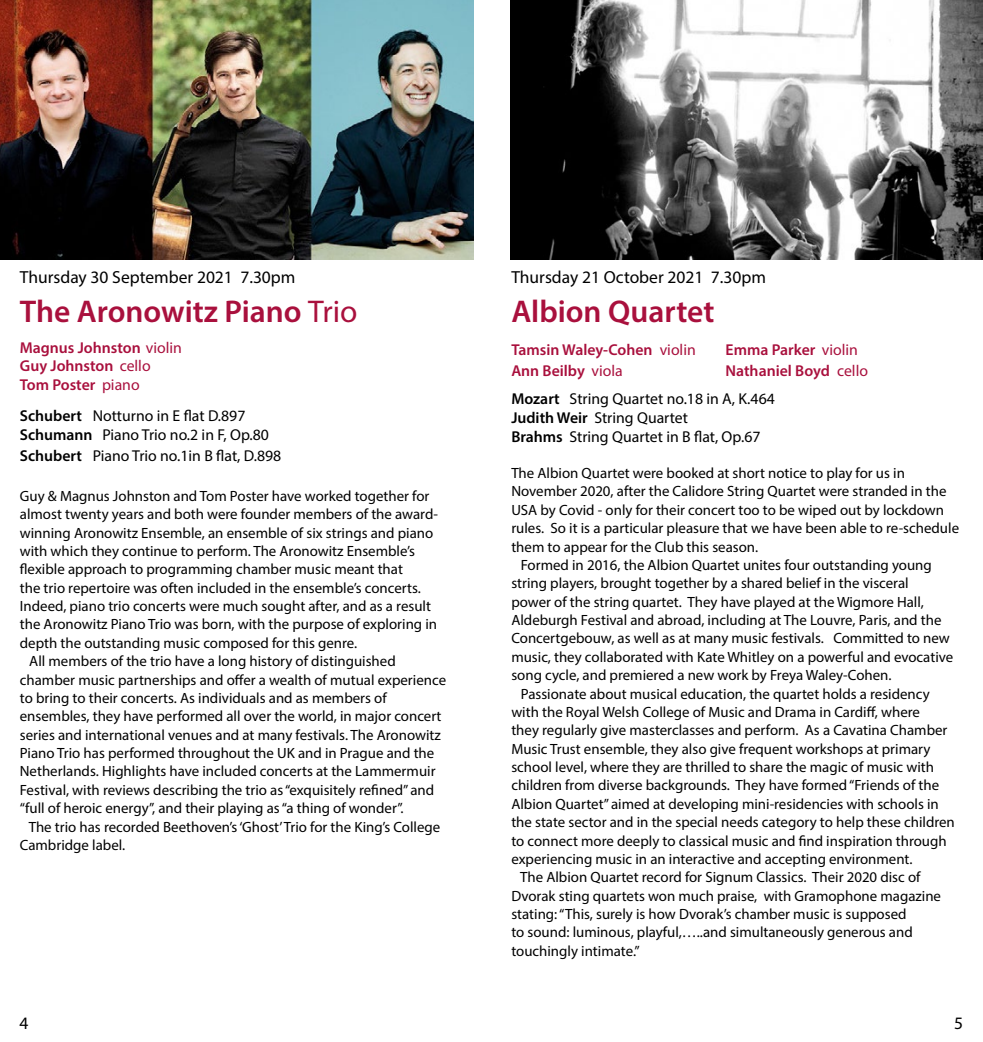
<style>
.page{position:relative;width:983px;height:1042px;background:#fff}
.page>*{position:absolute;margin:0;border:0;box-sizing:border-box;transform-origin:0 0}
.t1{font:600 31.5px "Myriad Pro";color:#a9103d}
.t2{font:17.5px "Myriad Pro";color:#000}
.t3{font:15.75px/19.2px "Myriad Pro";color:#000}
.t4{font:600 15.75px/18.2px "Myriad Pro";color:#a9103d}
.t5{font:14.88px "Myriad Pro";color:#000}
.s1{font-weight:400}
.s2{font-weight:600}
.s3{font-weight:600;color:#a9103d}
.s4{color:#a9103d}
</style>
<div class="page">
<img style="left:0;top:0;width:473px;height:259px">
<img style="left:511px;top:0;width:471px;height:259px">
<p class="t2" style="left:20px;top:266px;width:277px">Thursday 30 September 2021 7.30pm</p>
<h1 class="t1" style="left:20px;top:291px;width:339px">The Aronowitz Piano <span class="s1">Trio</span></h1>
<p class="t4" style="left:20px;top:338px;width:164px">Magnus Johnston <span class="s1">violin<br></span>Guy Johnston <span class="s1">cello<br></span>Tom Poster <span class="s1">piano</span></p>
<p class="t3" style="left:20px;top:406px;width:251px"><span class="s2">Schubert</span> Notturno in E flat D.897<br><span class="s2">Schumann</span> Piano Trio no.2 in F, Op.80</p>
<p class="t3" style="left:20px;top:446px;width:263px"><span class="s2">Schubert</span> Piano Trio no.1in B flat, D.898</p>
<p class="t5" style="left:20px;top:487px;width:411px">Guy &amp; Magnus Johnston and Tom Poster have worked together for</p>
<p class="t5" style="left:20px;top:505px;width:419px">almost twenty years and both were founder members of the award-</p>
<p class="t5" style="left:20px;top:523px;width:415px">winning Aronowitz Ensemble, an ensemble of six strings and piano</p>
<p class="t5" style="left:20px;top:542px;width:396px">with which they continue to perform. The Aronowitz Ensemble’s</p>
<p class="t5" style="left:20px;top:560px;width:384px">flexible approach to programming chamber music meant that</p>
<p class="t5" style="left:20px;top:578px;width:402px">the trio repertoire was often included in the ensemble’s concerts.</p>
<p class="t5" style="left:20px;top:597px;width:412px">Indeed, piano trio concerts were much sought after, and as a result</p>
<p class="t5" style="left:20px;top:615px;width:419px">the Aronowitz Piano Trio was born, with the purpose of exploring in</p>
<p class="t5" style="left:20px;top:633px;width:339px">depth the outstanding music composed for this genre.</p>
<p class="t5" style="left:29px;top:652px;width:368px">All members of the trio have a long history of distinguished</p>
<p class="t5" style="left:20px;top:670px;width:427px">chamber music partnerships and offer a wealth of mutual experience</p>
<p class="t5" style="left:20px;top:689px;width:368px">to bring to their concerts. As individuals and as members of</p>
<p class="t5" style="left:20px;top:707px;width:423px">ensembles, they have performed all over the world, in major concert</p>
<p class="t5" style="left:20px;top:725px;width:422px">series and international venues and at many festivals. The Aronowitz</p>
<p class="t5" style="left:20px;top:744px;width:416px">Piano Trio has performed throughout the UK and in Prague and the</p>
<p class="t5" style="left:20px;top:762px;width:417px">Netherlands. Highlights have included concerts at the Lammermuir</p>
<p class="t5" style="left:20px;top:780px;width:416px">Festival, with reviews describing the trio as “exquisitely refined” and</p>
<p class="t5" style="left:20px;top:799px;width:385px">“full of heroic energy”, and their playing as “a thing of wonder”.</p>
<p class="t5" style="left:29px;top:817px;width:413px">The trio has recorded Beethoven’s ‘Ghost’ Trio for the King’s College</p>
<p class="t5" style="left:20px;top:836px;width:107px">Cambridge label.</p>
<p class="t2" style="left:511px;top:266px;width:256px">Thursday 21 October 2021 7.30pm</p>
<h1 class="t1" style="left:511px;top:291px;width:205px">Albion Quartet</h1>
<p class="t4" style="left:511px;top:340px;width:186px">Tamsin Waley-Cohen <span class="s1">violin</span></p>
<p class="t4" style="left:725px;top:340px;width:134px">Emma Parker <span class="s1">violin</span></p>
<p class="t4" style="left:511px;top:361px;width:113px">Ann Beilby <span class="s1">viola</span></p>
<p class="t3" style="left:511px;top:356px;width:358px;line-height:28px;text-indent:214px"><span class="s3">Nathaniel Boyd</span> <span class="s4">cello<br></span><span class="s2">Mozart</span> String Quartet no.18 in A, K.464</p>
<p class="t3" style="left:511px;top:408px;width:250px"><span class="s2">Judith Weir</span> String Quartet<br><span class="s2">Brahms</span> String Quartet in B flat, Op.67</p>
<p class="t5" style="left:511px;top:464px;width:395px">The Albion Quartet were booked at short notice to play for us in</p>
<p class="t5" style="left:511px;top:482px;width:436px">November 2020, after the Calidore String Quartet were stranded in the</p>
<p class="t5" style="left:511px;top:500px;width:434px">USA by Covid - only for their concert too to be wiped out by lockdown</p>
<p class="t5" style="left:511px;top:519px;width:449px">rules. So it is a particular pleasure that we have been able to re-schedule</p>
<p class="t5" style="left:511px;top:537px;width:248px">them to appear for the Club this season.</p>
<p class="t5" style="left:520px;top:556px;width:412px">Formed in 2016, the Albion Quartet unites four outstanding young</p>
<p class="t5" style="left:511px;top:574px;width:399px">string players, brought together by a shared belief in the visceral</p>
<p class="t5" style="left:511px;top:592px;width:414px">power of the string quartet. They have played at the Wigmore Hall,</p>
<p class="t5" style="left:511px;top:611px;width:431px">Aldeburgh Festival and abroad, including at The Louvre, Paris, and the</p>
<p class="t5" style="left:511px;top:629px;width:440px">Concertgebouw, as well as at many music festivals. Committed to new</p>
<p class="t5" style="left:511px;top:647px;width:443px">music, they collaborated with Kate Whitley on a powerful and evocative</p>
<p class="t5" style="left:511px;top:666px;width:381px">song cycle, and premiered a new work by Freya Waley-Cohen.</p>
<p class="t5" style="left:520px;top:684px;width:410px">Passionate about musical education, the quartet holds a residency</p>
<p class="t5" style="left:511px;top:703px;width:410px">with the Royal Welsh College of Music and Drama in Cardiff, where</p>
<p class="t5" style="left:511px;top:721px;width:437px">they regularly give masterclasses and perform. As a Cavatina Chamber</p>
<p class="t5" style="left:511px;top:739px;width:420px">Music Trust ensemble, they also give frequent workshops at primary</p>
<p class="t5" style="left:511px;top:758px;width:424px">school level, where they are thrilled to share the magic of music with</p>
<p class="t5" style="left:511px;top:776px;width:429px">children from diverse backgrounds. They have formed “Friends of the</p>
<p class="t5" style="left:511px;top:794px;width:429px">Albion Quartet” aimed at developing mini-residencies with schools in</p>
<p class="t5" style="left:511px;top:813px;width:445px">the state sector and in the special needs category to help these children</p>
<p class="t5" style="left:511px;top:831px;width:436px">to connect more deeply to classical music and find inspiration through</p>
<p class="t5" style="left:511px;top:850px;width:402px">experiencing music in an interactive and accepting environment.</p>
<p class="t5" style="left:520px;top:868px;width:402px">The Albion Quartet record for Signum Classics. Their 2020 disc of</p>
<p class="t5" style="left:511px;top:886px;width:431px">Dvorak sting quartets won much praise, with Gramophone magazine</p>
<p class="t5" style="left:511px;top:905px;width:396px">stating: “This, surely is how Dvorak’s chamber music is supposed</p>
<p class="t5" style="left:511px;top:923px;width:403px">to sound: luminous, playful,…..and simultaneously generous and</p>
<p class="t5" style="left:511px;top:941px;width:130px">touchingly intimate.”</p>
<p class="t2" style="left:20px;top:1012px;width:10px">4</p>
<p class="t2" style="left:953px;top:1012px;width:10px">5</p>
</div>
